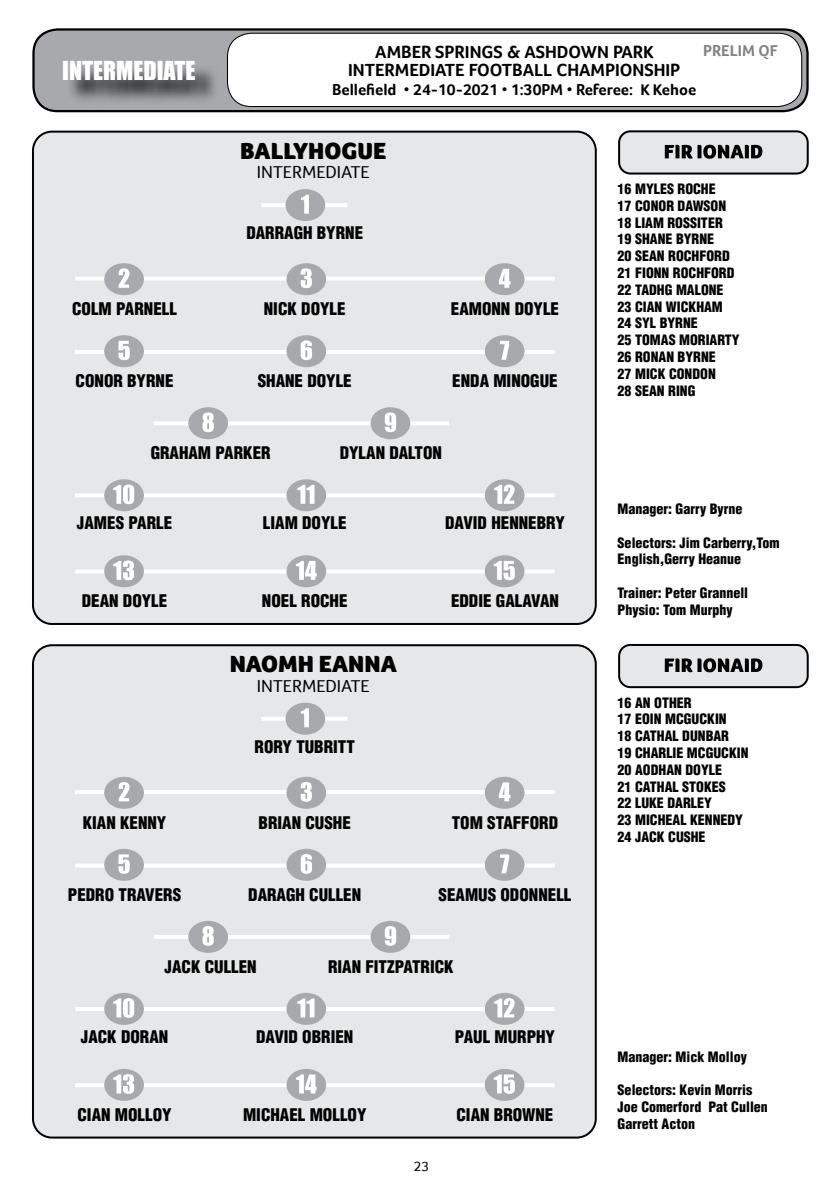
<style>
.page{position:relative;width:840px;height:1191px;background:#fff}
.page>*{position:absolute;margin:0;border:0;box-sizing:border-box;transform-origin:0 0}
.t1{font:900 24px "Foco";color:#000}
.t2{font:24px "Impact";color:#fff}
.t3{font:700 18px/18px "Foco";color:#000;text-align:center}
.t4{font:18px "Foco";color:#000}
.t5{font:900 condensed 17px "Helvetica";color:#000}
.t6{font:700 16px "Foco";color:#000}
.t7{font:700 16px "Foco";color:#808285}
.t8{font:900 condensed 14px/16.8px "Helvetica";color:#000}
.t9{font:14px "Foco";color:#000}
.s1{font-family:"Arial";font-weight:400}
</style>
<div class="page">
<div style="left:618px;top:131px;width:189px;height:42px;background:#e6e7e8;border-radius:11px"></div>
<div style="left:617px;top:130px;width:191px;height:44px;border:2px solid #000;border-radius:11px"></div>
<div style="left:33px;top:132px;width:562px;height:492px;background:#e6e7e8;border-radius:19px"></div>
<div style="left:32px;top:131px;width:564px;height:494px;border:2px solid #000;border-radius:19px"></div>
<svg style="left:664px;top:145px;width:98px;height:14px"></svg>
<svg style="left:75px;top:276px;width:479px;height:4px"></svg>
<hr style="left:261px;top:203px;width:86px;height:4px;background:#fff">
<hr style="left:75px;top:350px;width:479px;height:4px;background:#fff">
<hr style="left:75px;top:493px;width:479px;height:4px;background:#fff">
<svg style="left:75px;top:569px;width:479px;height:4px"></svg>
<hr style="left:154px;top:421px;width:295px;height:4px;background:#fff">
<div style="left:285px;top:189px;width:40px;height:32px;background:#a7a9ac;border-radius:50%"></div>
<svg style="left:301px;top:195px;width:8px;height:19px"></svg>
<div style="left:104px;top:263px;width:40px;height:32px;background:#a7a9ac;border-radius:50%"></div>
<svg style="left:119px;top:268px;width:10px;height:20px"></svg>
<div style="left:286px;top:263px;width:40px;height:32px;background:#a7a9ac;border-radius:50%"></div>
<svg style="left:300px;top:268px;width:12px;height:20px"></svg>
<div style="left:484px;top:263px;width:40px;height:32px;background:#a7a9ac;border-radius:50%"></div>
<svg style="left:498px;top:269px;width:12px;height:19px"></svg>
<div style="left:104px;top:335px;width:40px;height:32px;background:#a7a9ac;border-radius:50%"></div>
<svg style="left:118px;top:341px;width:12px;height:19px"></svg>
<div style="left:286px;top:335px;width:40px;height:32px;background:#a7a9ac;border-radius:50%"></div>
<svg style="left:300px;top:340px;width:12px;height:20px"></svg>
<div style="left:188px;top:407px;width:40px;height:32px;background:#a7a9ac;border-radius:50%"></div>
<svg style="left:202px;top:412px;width:12px;height:20px"></svg>
<div style="left:370px;top:407px;width:40px;height:32px;background:#a7a9ac;border-radius:50%"></div>
<svg style="left:384px;top:412px;width:12px;height:20px"></svg>
<div style="left:484px;top:335px;width:40px;height:32px;background:#a7a9ac;border-radius:50%"></div>
<svg style="left:500px;top:341px;width:9px;height:19px"></svg>
<div style="left:104px;top:479px;width:40px;height:32px;background:#a7a9ac;border-radius:50%"></div>
<svg style="left:113px;top:484px;width:21px;height:20px"></svg>
<div style="left:286px;top:479px;width:40px;height:32px;background:#a7a9ac;border-radius:50%"></div>
<svg style="left:297px;top:485px;width:17px;height:19px"></svg>
<div style="left:484px;top:479px;width:40px;height:32px;background:#a7a9ac;border-radius:50%"></div>
<svg style="left:494px;top:484px;width:20px;height:20px"></svg>
<div style="left:104px;top:555px;width:40px;height:32px;background:#a7a9ac;border-radius:50%"></div>
<svg style="left:113px;top:560px;width:21px;height:20px"></svg>
<div style="left:286px;top:555px;width:40px;height:32px;background:#a7a9ac;border-radius:50%"></div>
<svg style="left:296px;top:561px;width:20px;height:19px"></svg>
<div style="left:484px;top:555px;width:40px;height:32px;background:#a7a9ac;border-radius:50%"></div>
<svg style="left:493px;top:561px;width:21px;height:19px"></svg>
<div style="left:618px;top:645px;width:189px;height:42px;background:#e6e7e8;border-radius:11px"></div>
<div style="left:617px;top:644px;width:191px;height:44px;border:2px solid #000;border-radius:11px"></div>
<div style="left:33px;top:645px;width:562px;height:492px;background:#e6e7e8;border-radius:19px"></div>
<div style="left:32px;top:644px;width:564px;height:494px;border:2px solid #000;border-radius:19px"></div>
<svg style="left:664px;top:658px;width:98px;height:14px"></svg>
<hr style="left:75px;top:790px;width:479px;height:4px;background:#fff">
<svg style="left:261px;top:717px;width:86px;height:3px"></svg>
<svg style="left:75px;top:863px;width:479px;height:4px"></svg>
<hr style="left:75px;top:1007px;width:479px;height:4px;background:#fff">
<hr style="left:75px;top:1083px;width:479px;height:4px;background:#fff">
<hr style="left:154px;top:935px;width:295px;height:4px;background:#fff">
<div style="left:285px;top:702px;width:40px;height:32px;background:#a7a9ac;border-radius:50%"></div>
<svg style="left:301px;top:708px;width:8px;height:19px"></svg>
<div style="left:104px;top:777px;width:40px;height:31px;background:#a7a9ac;border-radius:50%"></div>
<svg style="left:119px;top:782px;width:10px;height:19px"></svg>
<div style="left:286px;top:777px;width:40px;height:31px;background:#a7a9ac;border-radius:50%"></div>
<svg style="left:300px;top:782px;width:12px;height:19px"></svg>
<div style="left:484px;top:777px;width:40px;height:31px;background:#a7a9ac;border-radius:50%"></div>
<svg style="left:498px;top:782px;width:12px;height:19px"></svg>
<div style="left:104px;top:849px;width:40px;height:31px;background:#a7a9ac;border-radius:50%"></div>
<svg style="left:118px;top:854px;width:12px;height:19px"></svg>
<div style="left:286px;top:849px;width:40px;height:31px;background:#a7a9ac;border-radius:50%"></div>
<svg style="left:300px;top:854px;width:12px;height:19px"></svg>
<div style="left:188px;top:921px;width:40px;height:31px;background:#a7a9ac;border-radius:50%"></div>
<svg style="left:202px;top:926px;width:12px;height:19px"></svg>
<div style="left:370px;top:921px;width:40px;height:31px;background:#a7a9ac;border-radius:50%"></div>
<svg style="left:384px;top:926px;width:12px;height:19px"></svg>
<div style="left:484px;top:849px;width:40px;height:31px;background:#a7a9ac;border-radius:50%"></div>
<svg style="left:500px;top:854px;width:9px;height:19px"></svg>
<div style="left:104px;top:993px;width:40px;height:31px;background:#a7a9ac;border-radius:50%"></div>
<svg style="left:113px;top:998px;width:21px;height:19px"></svg>
<div style="left:286px;top:993px;width:40px;height:31px;background:#a7a9ac;border-radius:50%"></div>
<svg style="left:297px;top:998px;width:17px;height:19px"></svg>
<div style="left:484px;top:993px;width:40px;height:31px;background:#a7a9ac;border-radius:50%"></div>
<svg style="left:494px;top:998px;width:20px;height:19px"></svg>
<div style="left:104px;top:1069px;width:40px;height:31px;background:#a7a9ac;border-radius:50%"></div>
<svg style="left:113px;top:1074px;width:21px;height:19px"></svg>
<div style="left:286px;top:1069px;width:40px;height:31px;background:#a7a9ac;border-radius:50%"></div>
<svg style="left:296px;top:1074px;width:20px;height:19px"></svg>
<div style="left:484px;top:1069px;width:40px;height:31px;background:#a7a9ac;border-radius:50%"></div>
<svg style="left:493px;top:1074px;width:21px;height:19px"></svg>
<div style="left:33px;top:29px;width:774px;height:82px;background:#a7a9ac;border-radius:24px"></div>
<div style="left:32px;top:28px;width:776px;height:84px;border:2px solid #000;border-radius:24px"></div>
<div style="left:227px;top:33px;width:574px;height:73px;background:#fff;border-radius:24px"></div>
<div style="left:227px;top:33px;width:574px;height:74px;border:1px solid #000;border-radius:24px"></div>
<div style="left:66px;top:64px;width:153px;height:41px;background:#000;opacity:.75"></div>
<h1 class="t2" style="left:62px;top:52px;width:135px">INTERMEDIATE</h1>
<p class="t5" style="left:72px;top:298px;width:106px">COLM PARNELL</p>
<p class="t5" style="left:76px;top:370px;width:99px">CONOR BYRNE</p>
<p class="t3" style="left:348px;top:43px;width:333px">AMBER SPRINGS &amp; ASHDOWN PARK<br>INTERMEDIATE FOOTBALL CHAMPIONSHIP</p>
<p class="t6" style="left:332px;top:80px;width:365px">Bellefield <span class="s1">•</span> 24-10-2021 <span class="s1">•</span> 1:30PM <span class="s1">•</span> Referee: K Kehoe</p>
<p class="t7" style="left:702px;top:42px;width:76px">PRELIM QF</p>
<h1 class="t1" style="left:240px;top:137px;width:148px">BALLYHOGUE</h1>
<p class="t4" style="left:257px;top:162px;width:114px">INTERMEDIATE</p>
<p class="t5" style="left:246px;top:222px;width:118px">DARRAGH BYRNE</p>
<p class="t5" style="left:264px;top:298px;width:83px">NICK DOYLE</p>
<p class="t5" style="left:257px;top:370px;width:96px">SHANE DOYLE</p>
<p class="t5" style="left:450px;top:298px;width:110px">EAMONN DOYLE</p>
<p class="t5" style="left:452px;top:370px;width:107px">ENDA MINOGUE</p>
<p class="t8" style="left:617px;top:180px;width:123px">16 MYLES ROCHE<br>17 CONOR DAWSON<br>18 LIAM ROSSITER<br>19 SHANE BYRNE<br>20 SEAN ROCHFORD<br>21 FIONN ROCHFORD<br>22 TADHG MALONE<br>23 CIAN WICKHAM<br>24 SYL BYRNE<br>25 TOMAS MORIARTY<br>26 RONAN BYRNE<br>27 MICK CONDON<br>28 SEAN RING</p>
<p class="t5" style="left:151px;top:442px;width:121px">GRAHAM PARKER</p>
<p class="t5" style="left:339px;top:442px;width:104px">DYLAN DALTON</p>
<p class="t5" style="left:77px;top:512px;width:97px">JAMES PARLE</p>
<p class="t5" style="left:263px;top:512px;width:85px">LIAM DOYLE</p>
<p class="t5" style="left:445px;top:512px;width:121px">DAVID HENNEBRY</p>
<p class="t5" style="left:82px;top:590px;width:87px">DEAN DOYLE</p>
<p class="t5" style="left:262px;top:590px;width:87px">NOEL ROCHE</p>
<p class="t5" style="left:451px;top:590px;width:109px">EDDIE GALAVAN</p>
<h1 class="t1" style="left:229px;top:650px;width:168px">NAOMH EANNA</h1>
<p class="t4" style="left:257px;top:675px;width:114px">INTERMEDIATE</p>
<p class="t5" style="left:254px;top:736px;width:102px">RORY TUBRITT</p>
<p class="t5" style="left:83px;top:812px;width:85px">KIAN KENNY</p>
<p class="t5" style="left:258px;top:812px;width:94px">BRIAN CUSHE</p>
<p class="t5" style="left:451px;top:812px;width:108px">TOM STAFFORD</p>
<p class="t5" style="left:68px;top:884px;width:115px">PEDRO TRAVERS</p>
<p class="t5" style="left:248px;top:884px;width:114px">DARAGH CULLEN</p>
<p class="t5" style="left:438px;top:884px;width:134px">SEAMUS ODONNELL</p>
<p class="t5" style="left:164px;top:956px;width:94px">JACK CULLEN</p>
<p class="t5" style="left:328px;top:956px;width:127px">RIAN FITZPATRICK</p>
<p class="t5" style="left:81px;top:1026px;width:89px">JACK DORAN</p>
<p class="t5" style="left:77px;top:1104px;width:96px">CIAN MOLLOY</p>
<p class="t5" style="left:256px;top:1026px;width:99px">DAVID OBRIEN</p>
<p class="t5" style="left:243px;top:1104px;width:125px">MICHAEL MOLLOY</p>
<p class="t9" style="left:413px;top:1158px;width:17px">23</p>
<p class="t5" style="left:454px;top:1026px;width:102px">PAUL MURPHY</p>
<p class="t5" style="left:456px;top:1104px;width:98px">CIAN BROWNE</p>
<p class="t8" style="left:617px;top:500px;width:126px">Manager: Garry Byrne</p>
<p class="t8" style="left:617px;top:534px;width:163px">Selectors: Jim Carberry,Tom<br>English,Gerry Heanue</p>
<p class="t8" style="left:617px;top:584px;width:132px">Trainer: Peter Grannell<br>Physio: Tom Murphy</p>
<p class="t8" style="left:617px;top:694px;width:132px">16 AN OTHER<br>17 EOIN MCGUCKIN<br>18 CATHAL DUNBAR<br>19 CHARLIE MCGUCKIN<br>20 AODHAN DOYLE<br>21 CATHAL STOKES<br>22 LUKE DARLEY<br>23 MICHEAL KENNEDY<br>24 JACK CUSHE</p>
<p class="t8" style="left:617px;top:1048px;width:131px">Manager: Mick Molloy</p>
<p class="t8" style="left:617px;top:1081px;width:152px">Selectors: Kevin Morris<br>Joe Comerford Pat Cullen<br>Garrett Acton</p>
</div>
